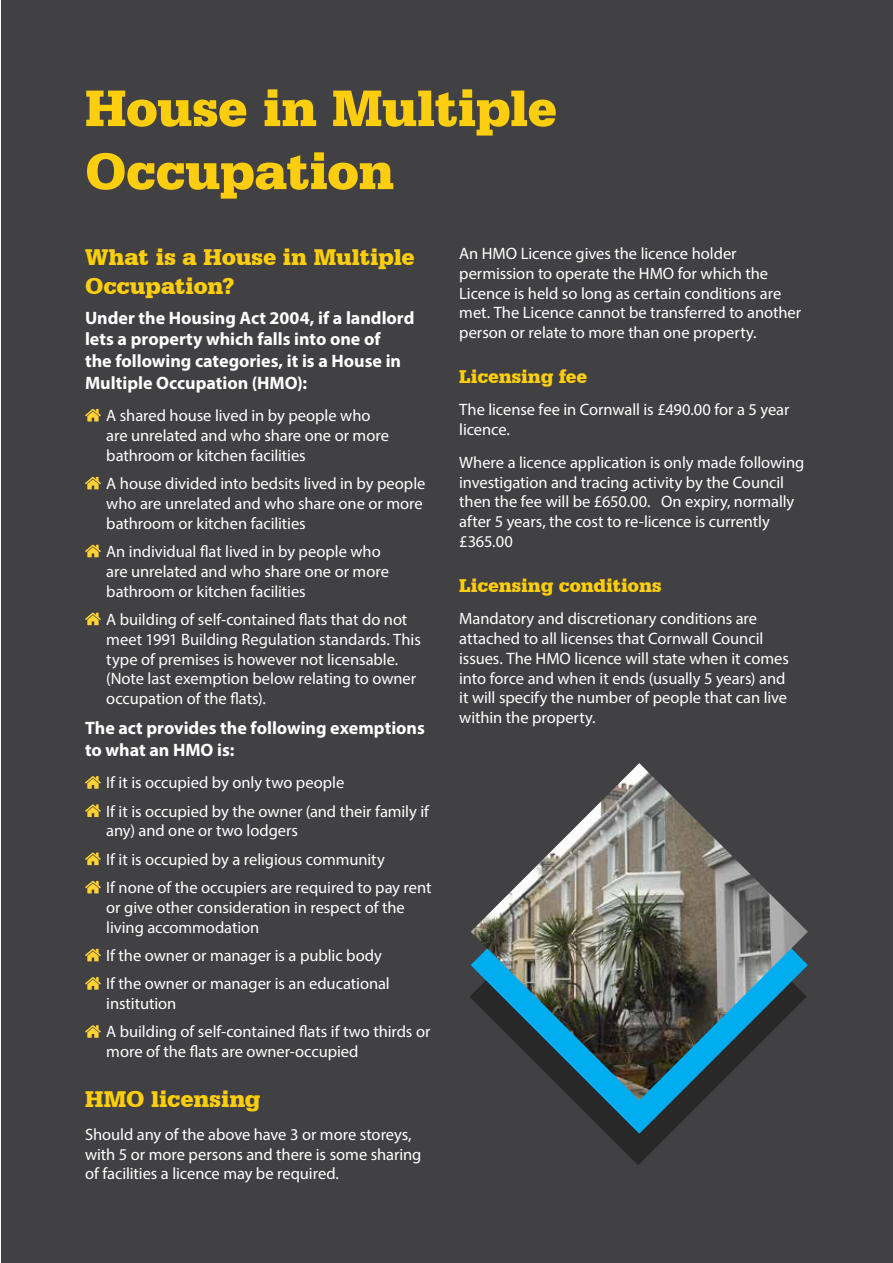
<style>
.page{position:relative;width:893px;height:1263px;background:#fff}
.page>*{position:absolute;margin:0;border:0;box-sizing:border-box;transform-origin:0 0}
.t1{font:900 54px/63px "Serifa BT";letter-spacing:-.02em;color:#fdce0d}
.t2{font:900 24px/28.8px "Serifa BT";letter-spacing:-.01em;color:#fdce0d}
.t3{font:900 19.5px "Serifa BT";letter-spacing:-.01em;color:#fdce0d}
.t4{font:700 18px/21.6px "Myriad Pro";color:#fff}
.t5{font:16.5px/19.8px "Myriad Pro";letter-spacing:-.005em;color:#fff}
</style>
<div class="page">
<div style="left:1px;top:0;width:892px;height:1263px;background:#414042"></div>
<svg style="left:85px;top:409px;width:16px;height:12px"></svg>
<svg style="left:85px;top:477px;width:16px;height:12px"></svg>
<svg style="left:85px;top:545px;width:16px;height:12px"></svg>
<svg style="left:85px;top:613px;width:16px;height:12px"></svg>
<svg style="left:85px;top:776px;width:16px;height:13px"></svg>
<svg style="left:85px;top:804px;width:16px;height:13px"></svg>
<svg style="left:85px;top:852px;width:16px;height:13px"></svg>
<svg style="left:85px;top:881px;width:16px;height:12px"></svg>
<svg style="left:85px;top:949px;width:16px;height:12px"></svg>
<svg style="left:85px;top:977px;width:16px;height:13px"></svg>
<svg style="left:85px;top:1025px;width:16px;height:13px"></svg>
<svg style="left:470px;top:965px;width:199px;height:200px"></svg>
<svg style="left:471px;top:1100px;width:232px;height:34px"></svg>
<img style="left:471px;top:763px;width:337px;height:337px">
<h1 class="t1" style="left:85px;top:75px;width:474px">House in Multiple<br>Occupation</h1>
<h2 class="t2" style="left:85px;top:242px;width:331px">What is a House in Multiple<br>Occupation?</h2>
<p class="t4" style="left:85px;top:306px;width:331px">Under the Housing Act 2004, if a landlord lets a property which falls into one of<br>the following categories, it is a House in Multiple Occupation (HMO):</p>
<p class="t5" style="left:106px;top:405px;width:284px">A shared house lived in by people who are unrelated and who share one or more bathroom or kitchen facilities</p>
<p class="t5" style="left:106px;top:473px;width:321px">A house divided into bedsits lived in by people who are unrelated and who share one or more bathroom or kitchen facilities</p>
<p class="t5" style="left:106px;top:541px;width:284px">An individual flat lived in by people who are unrelated and who share one or more bathroom or kitchen facilities</p>
<p class="t5" style="left:106px;top:609px;width:316px">A building of self-contained flats that do not meet 1991 Building Regulation standards. This type of premises is however not licensable. (Note last exemption below relating to owner occupation of the flats).</p>
<p class="t4" style="left:85px;top:717px;width:341px">The act provides the following exemptions to what an HMO is:</p>
<p class="t5" style="left:106px;top:768px;width:324px;line-height:28.3px">If it is occupied by only two people<br>If it is occupied by the owner (and their family if</p>
<p class="t5" style="left:106px;top:816px;width:327px;line-height:28.3px">any) and one or two lodgers<br>If it is occupied by a religious community<br>If none of the occupiers are required to pay rent</p>
<p class="t5" style="left:106px;top:897px;width:300px">or give other consideration in respect of the living accommodation</p>
<p class="t5" style="left:106px;top:941px;width:285px;line-height:28.3px">If the owner or manager is a public body<br>If the owner or manager is an educational</p>
<p class="t5" style="left:106px;top:989px;width:326px;line-height:28.3px">institution<br>A building of self-contained flats if two thirds or</p>
<p class="t5" style="left:106px;top:1041px;width:254px">more of the flats are owner-occupied</p>
<h2 class="t2" style="left:85px;top:1084px;width:177px">HMO licensing</h2>
<p class="t5" style="left:85px;top:1124px;width:338px">Should any of the above have 3 or more storeys, with 5 or more persons and there is some sharing of facilities a licence may be required.</p>
<p class="t5" style="left:459px;top:243px;width:343px">An HMO Licence gives the licence holder permission to operate the HMO for which the Licence is held so long as certain conditions are met. The Licence cannot be transferred to another person or relate to more than one property.</p>
<p class="t3" style="left:459px;top:364px;width:130px">Licensing fee</p>
<p class="t5" style="left:459px;top:400px;width:332px">The license fee in Cornwall is £490.00 for a 5 year licence.</p>
<p class="t5" style="left:459px;top:452px;width:347px">Where a licence application is only made following investigation and tracing activity by the Council then the fee will be £650.00. On expiry, normally after 5 years, the cost to re-licence is currently £365.00</p>
<p class="t3" style="left:459px;top:573px;width:204px">Licensing conditions</p>
<p class="t5" style="left:459px;top:608px;width:331px">Mandatory and discretionary conditions are attached to all licenses that Cornwall Council issues. The HMO licence will state when it comes into force and when it ends (usually 5 years) and it will specify the number of people that can live within the property.</p>
</div>
